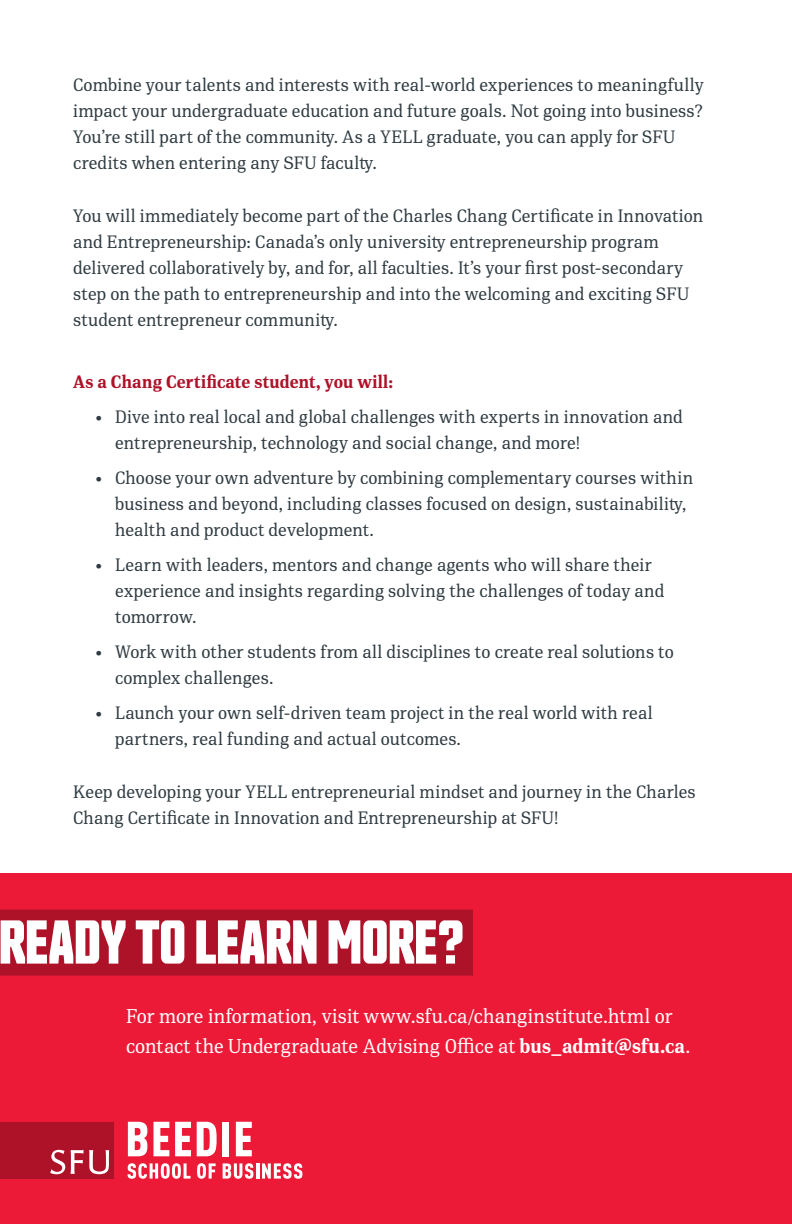
<style>
.page{position:relative;width:792px;height:1224px;background:#fff}
.page>*{position:absolute;margin:0;border:0;box-sizing:border-box;transform-origin:0 0}
.header_w_bar{font:700 60px "Countach";color:#fff}
.Non_Indent_Body{font:20px/30px "PFDIN Serif";letter-spacing:.005em;color:#fff}
.Non_Indent_Body-2{font:18px/26px "PFDIN Serif";letter-spacing:.01em;color:#2f3b41}
.Non_Indent_Body-3{font:700 18px "PFDIN Serif";letter-spacing:.015em;color:#ae1229}
.s1{font-weight:700}
</style>
<div class="page">
<div style="left:0;top:873px;width:792px;height:351px;background:#ed1a37"></div>
<svg style="left:128px;top:1122px;width:19px;height:34px"></svg>
<svg style="left:153px;top:1122px;width:16px;height:34px"></svg>
<svg style="left:175px;top:1122px;width:16px;height:34px"></svg>
<svg style="left:197px;top:1122px;width:20px;height:34px"></svg>
<div style="left:222px;top:1122px;width:7px;height:34px;background:#fff"></div>
<svg style="left:236px;top:1122px;width:16px;height:34px"></svg>
<svg style="left:128px;top:1163px;width:63px;height:16px"></svg>
<svg style="left:197px;top:1163px;width:19px;height:16px"></svg>
<svg style="left:223px;top:1163px;width:30px;height:16px"></svg>
<hr style="left:256px;top:1163px;width:3px;height:16px;background:#fff">
<svg style="left:262px;top:1163px;width:40px;height:16px"></svg>
<div style="left:0;top:1122px;width:114px;height:57px;background:#ae1229"></div>
<svg style="left:50px;top:1150px;width:59px;height:24px"></svg>
<div style="left:0;top:910px;width:473px;height:66px;background:#ae1229"></div>
<p class="Non_Indent_Body-2" style="left:73px;top:72px;width:632px">Combine your talents and interests with real-world experiences to meaningfully impact your undergraduate education and future goals. Not going into business?<br>You’re still part of the community. As a YELL graduate, you can apply for SFU credits when entering any SFU faculty.</p>
<p class="Non_Indent_Body-2" style="left:73px;top:203px;width:632px">You will immediately become part of the Charles Chang Certificate in Innovation and Entrepreneurship: Canada’s only university entrepreneurship program delivered collaboratively by, and for, all faculties. It’s your first post-secondary step on the path to entrepreneurship and into the welcoming and exciting SFU student entrepreneur community.</p>
<p class="Non_Indent_Body-3" style="left:73px;top:370px;width:322px">As a Chang Certificate student, you will:</p>
<p class="Non_Indent_Body-2" style="left:115px;top:404px;width:569px;text-indent:-20px">• Dive into real local and global challenges with experts in innovation and entrepreneurship, technology and social change, and more!</p>
<p class="Non_Indent_Body-2" style="left:115px;top:465px;width:579px;text-indent:-20px">• Choose your own adventure by combining complementary courses within business and beyond, including classes focused on design, sustainability, health and product development.</p>
<p class="Non_Indent_Body-2" style="left:115px;top:552px;width:551px;text-indent:-20px">• Learn with leaders, mentors and change agents who will share their experience and insights regarding solving the challenges of today and tomorrow.</p>
<p class="Non_Indent_Body-2" style="left:115px;top:639px;width:560px;text-indent:-20px">• Work with other students from all disciplines to create real solutions to complex challenges.</p>
<p class="Non_Indent_Body-2" style="left:115px;top:700px;width:539px;text-indent:-20px">• Launch your own self-driven team project in the real world with real partners, real funding and actual outcomes.</p>
<p class="Non_Indent_Body-2" style="left:73px;top:779px;width:624px">Keep developing your YELL entrepreneurial mindset and journey in the Charles<br>Chang Certificate in Innovation and Entrepreneurship at SFU!</p>
<p class="header_w_bar" style="left:-1px;top:904px;width:466px">READY TO LEARN MORE?</p>
<p class="Non_Indent_Body" style="left:126px;top:1001px;width:566px">For more information, visit www.sfu.ca/changinstitute.html or contact the Undergraduate Advising Office at <span class="s1">bus_admit@sfu.ca</span>.</p>
</div>
